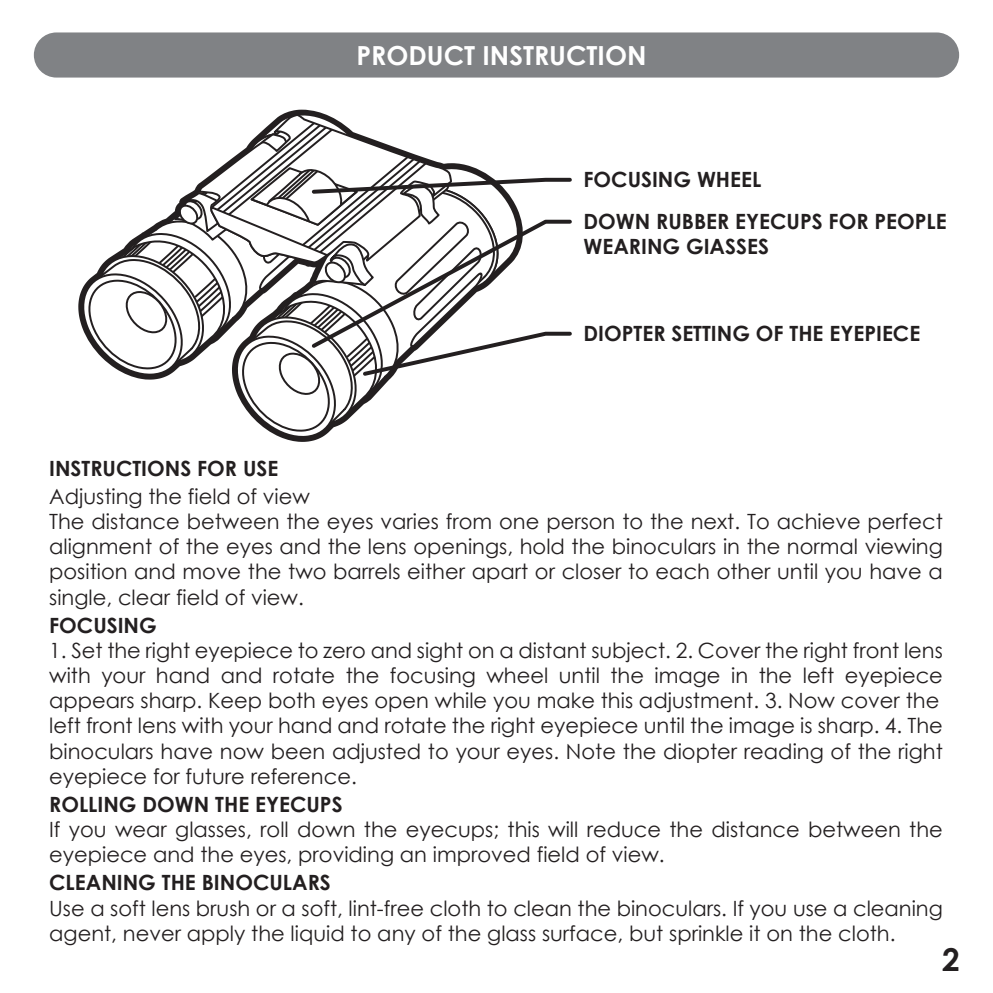
<style>
.page{position:relative;width:993px;height:993px;background:#fff}
.page>*{position:absolute;margin:0;border:0;box-sizing:border-box;transform-origin:0 0}
.t1{font:700 31.5px "Century Gothic";color:#231f20}
.t2{font:700 26.25px "Century Gothic";color:#fff}
.t3{font:21px/25.2px "Century Gothic";color:#231f20}
.t4{font:700 21px/42px "Century Gothic";color:#231f20}
</style>
<div class="page">
<div style="left:34px;top:32px;width:924px;height:45px;background:#808285;border-radius:23px"></div>
<svg style="left:78px;top:111px;width:494px;height:329px"></svg>
<p class="t2" style="left:356px;top:35px;width:291px">PRODUCT INSTRUCTION</p>
<p class="t4" style="left:583px;top:157px;width:364px">FOCUSING WHEEL<br>DOWN RUBBER EYECUPS FOR PEOPLE</p>
<p class="t4" style="left:583px;top:224px;width:187px">WEARING GIASSES</p>
<p class="t4" style="left:583px;top:311px;width:338px">DIOPTER SETTING OF THE EYEPIECE</p>
<p class="t4" style="left:49px;top:446px;width:230px">INSTRUCTIONS FOR USE</p>
<p class="t3" style="left:49px;top:483px;width:894px">Adjusting the field of view<br>The distance between the eyes varies from one person to the next. To achieve perfect alignment of the eyes and the lens openings, hold the binoculars in the normal viewing position and move the two barrels either apart or closer to each other until you have a single, clear field of view.</p>
<p class="t4" style="left:49px;top:602px;width:109px">FOCUSING</p>
<p class="t3" style="left:49px;top:637px;width:894px">1. Set the right eyepiece to zero and sight on a distant subject. 2. Cover the right front lens with your hand and rotate the focusing wheel until the image in the left eyepiece appears sharp. Keep both eyes open while you make this adjustment. 3. Now cover the left front lens with your hand and rotate the right eyepiece until the image is sharp. 4. The binoculars have now been adjusted to your eyes. Note the diopter reading of the right eyepiece for future reference.</p>
<p class="t4" style="left:49px;top:782px;width:295px">ROLLING DOWN THE EYECUPS</p>
<p class="t3" style="left:49px;top:816px;width:894px">If you wear glasses, roll down the eyecups; this will reduce the distance between the eyepiece and the eyes, providing an improved field of view.</p>
<p class="t4" style="left:49px;top:860px;width:283px">CLEANING THE BINOCULARS</p>
<p class="t3" style="left:49px;top:894px;width:894px">Use a soft lens brush or a soft, lint-free cloth to clean the binoculars. If you use a cleaning agent, never apply the liquid to any of the glass surface, but sprinkle it on the cloth.</p>
<h1 class="t1" style="left:941px;top:934px;width:19px">2</h1>
</div>
